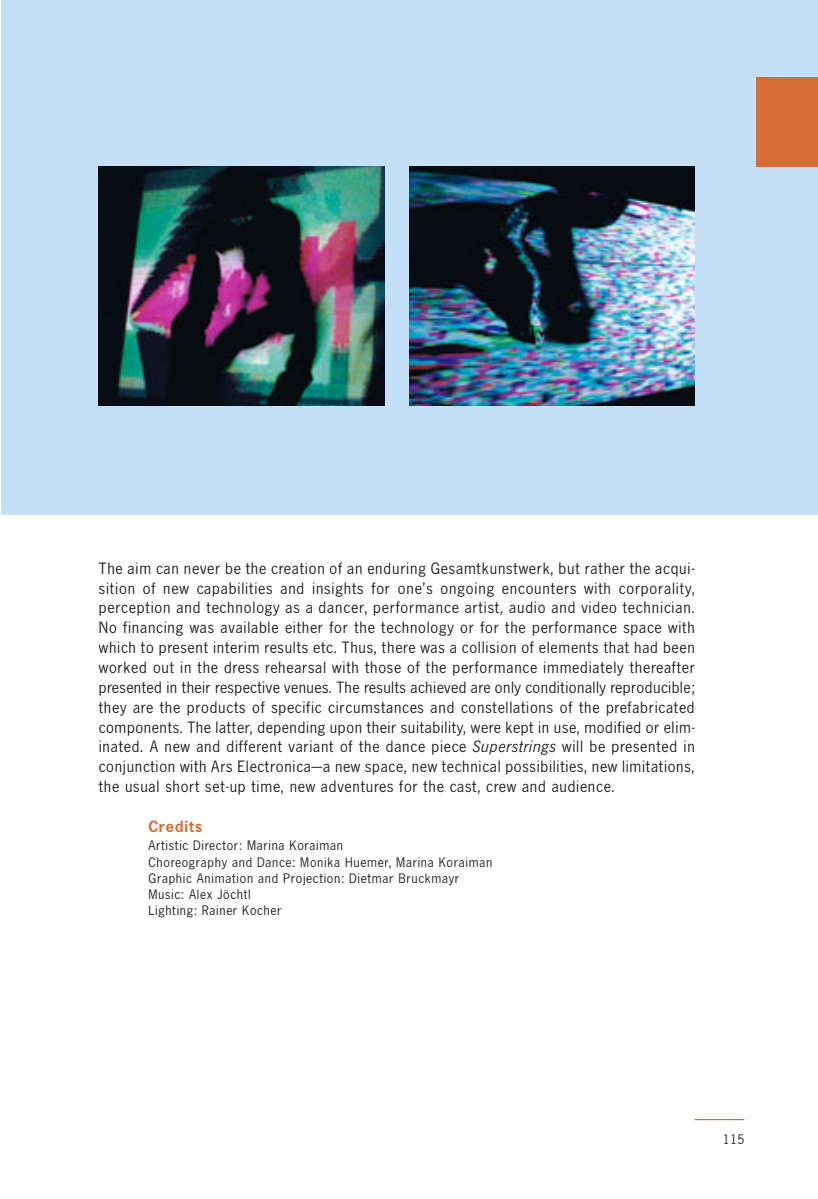
<style>
.page{position:relative;width:818px;height:1199px;background:#fff}
.page>*{position:absolute;margin:0;border:0;box-sizing:border-box;transform-origin:0 0}
.t1{font:16.1px/19.8px "NE13";letter-spacing:.06em;color:#181819;text-align:justify}
.t2{font:700 16.1px "NE13";letter-spacing:.07em;color:#d76c36}
.t3{font:13.65px/16.1px "NE13";letter-spacing:.065em;color:#181819}
.s1{font-style:italic}
</style>
<div class="page">
<div style="left:1px;top:0;width:816px;height:514px;background:#c4e0f7"></div>
<div style="left:756px;top:78px;width:61px;height:89px;background:#d76c36"></div>
<img style="left:99px;top:167px;width:285px;height:238px">
<img style="left:409px;top:167px;width:285px;height:238px">
<hr style="left:694px;top:1119px;width:50px;height:1px;background:#d76c36">
<p class="t1" style="left:99px;top:560px;width:597px">The aim can never be the creation of an enduring Gesamtkunstwerk, but rather the acqui&shy;sition of new capabilities and insights for one’s ongoing encounters with corporality, perception and technology as a dancer, performance artist, audio and video technician.<br>No financing was available either for the technology or for the performance space with which to present interim results etc. Thus, there was a collision of elements that had been worked out in the dress rehearsal with those of the performance immediately thereafter presented in their respective venues. The results achieved are only conditionally reproducible; they are the products of specific circumstances and constellations of the prefabricated components. The latter, depending upon their suitability, were kept in use, modified or elim&shy;inated. A new and different variant of the dance piece <span class="s1">Superstrings</span> will be presented in conjunction with Ars Electronica—a new space, new technical possibilities, new limitations, the usual short set-up time, new adventures for the cast, crew and audience.</p>
<p class="t2" style="left:148px;top:821px;width:55px">Credits</p>
<p class="t3" style="left:148px;top:839px;width:345px">Artistic Director: Marina Koraiman<br>Choreography and Dance: Monika Huemer, Marina Koraiman Graphic Animation and Projection: Dietmar Bruckmayr Music: Alex Jöchtl<br>Lighting: Rainer Kocher</p>
<p class="t3" style="left:722px;top:1133px;width:23px">115</p>
</div>
